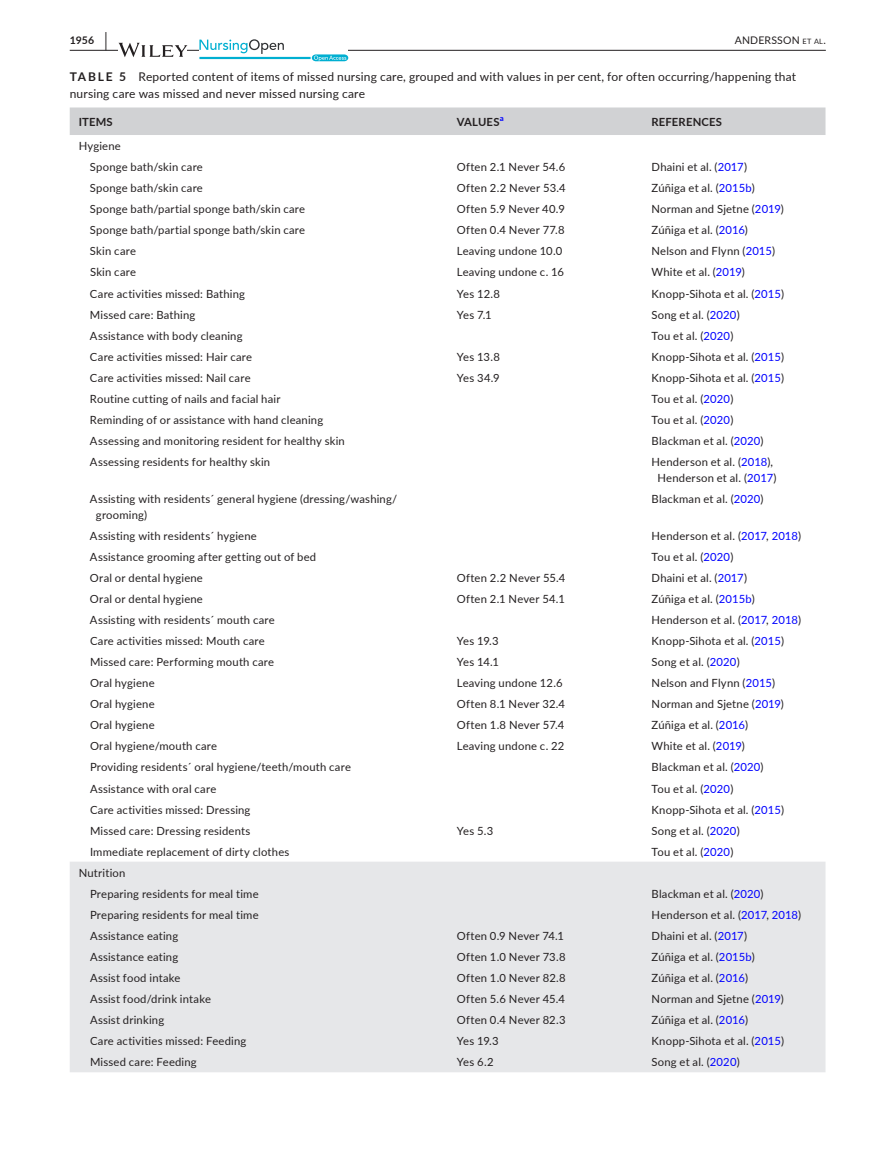
<style>
.page{position:relative;width:893px;height:1174px;background:#fff}
.page>*{position:absolute;margin:0;border:0;box-sizing:border-box;transform-origin:0 0}
.t1{font:12px/16.5px "Lato";letter-spacing:.015em;color:#231f20}
.t2{font:11.25px/21px "Lato";letter-spacing:.015em;color:#231f20}
.t3{font:700 11.25px "Lato";letter-spacing:.015em;color:#231f20}
.t4{font:10.5px "Lato";letter-spacing:.02em;color:#231f20}
.t5{font:700 10.5px "Lato";color:#231f20}
.t6{font:700 7.8px "Lato";color:#00f}
.s1{font-size:19.5px}
.s2{font-size:7.35px}
.s3{font-weight:700}
.s4{color:#00f}
</style>
<div class="page">
<hr style="left:70px;top:50px;width:756px;height:1px;background:#231f20">
<svg style="left:119px;top:43px;width:68px;height:14px"></svg>
<svg style="left:199px;top:39px;width:149px;height:22px"></svg>
<div style="left:70px;top:107px;width:755px;height:28px;background:#d1d2d4"></div>
<div style="left:70px;top:862px;width:755px;height:210px;background:#e6e7e9"></div>
<p class="t5" style="left:70px;top:33px;width:39px">1956 <span class="s1">|</span></p>
<p class="t4" style="left:735px;top:33px;width:93px">ANDERSSON <span class="s2">et al</span>.</p>
<p class="t1" style="left:70px;top:68px;width:728px"><span class="s3">TABLE 5</span> Reported content of items of missed nursing care, grouped and with values in per cent, for often occurring/happening that nursing care was missed and never missed nursing care</p>
<p class="t3" style="left:79px;top:113px;width:35px">ITEMS</p>
<p class="t3" style="left:457px;top:113px;width:44px">VALUES</p>
<p class="t6" style="left:500px;top:112px;width:5px">a</p>
<p class="t3" style="left:651px;top:113px;width:72px">REFERENCES</p>
<p class="t2" style="left:90px;top:135px;width:114px;text-indent:-11px">Hygiene<br>Sponge bath/skin care</p>
<p class="t2" style="left:457px;top:156px;width:110px">Often 2.1 Never 54.6</p>
<p class="t2" style="left:651px;top:156px;width:97px">Dhaini et al. (<span class="s4">2017</span>)</p>
<p class="t2" style="left:90px;top:177px;width:114px">Sponge bath/skin care</p>
<p class="t2" style="left:457px;top:177px;width:110px">Often 2.2 Never 53.4</p>
<p class="t2" style="left:651px;top:177px;width:105px">Zúñiga et al. (<span class="s4">2015b</span>)</p>
<p class="t2" style="left:90px;top:198px;width:217px">Sponge bath/partial sponge bath/skin care</p>
<p class="t2" style="left:457px;top:198px;width:110px">Often 5.9 Never 40.9</p>
<p class="t2" style="left:651px;top:198px;width:134px">Norman and Sjetne (<span class="s4">2019</span>)</p>
<p class="t2" style="left:90px;top:219px;width:217px">Sponge bath/partial sponge bath/skin care</p>
<p class="t2" style="left:457px;top:219px;width:109px">Often 0.4 Never 77.8</p>
<p class="t2" style="left:651px;top:219px;width:98px">Zúñiga et al. (<span class="s4">2016</span>)</p>
<p class="t2" style="left:90px;top:240px;width:48px">Skin care</p>
<p class="t2" style="left:457px;top:240px;width:107px">Leaving undone 10.0</p>
<p class="t2" style="left:651px;top:240px;width:125px">Nelson and Flynn (<span class="s4">2015</span>)</p>
<p class="t2" style="left:90px;top:261px;width:48px">Skin care</p>
<p class="t2" style="left:457px;top:261px;width:109px">Leaving undone c. 16</p>
<p class="t2" style="left:651px;top:261px;width:95px">White et al. (<span class="s4">2019</span>)</p>
<p class="t2" style="left:90px;top:282px;width:157px">Care activities missed: Bathing</p>
<p class="t2" style="left:457px;top:282px;width:45px">Yes 12.8</p>
<p class="t2" style="left:651px;top:282px;width:134px">Knopp-Sihota et al. (<span class="s4">2015</span>)</p>
<p class="t2" style="left:90px;top:303px;width:107px">Missed care: Bathing</p>
<p class="t2" style="left:457px;top:303px;width:37px">Yes 7.1</p>
<p class="t2" style="left:651px;top:303px;width:90px">Song et al. (<span class="s4">2020</span>)</p>
<p class="t2" style="left:90px;top:324px;width:154px">Assistance with body cleaning</p>
<p class="t2" style="left:651px;top:324px;width:83px">Tou et al. (<span class="s4">2020</span>)</p>
<p class="t2" style="left:90px;top:346px;width:164px">Care activities missed: Hair care</p>
<p class="t2" style="left:457px;top:346px;width:45px">Yes 13.8</p>
<p class="t2" style="left:651px;top:346px;width:134px">Knopp-Sihota et al. (<span class="s4">2015</span>)</p>
<p class="t2" style="left:90px;top:367px;width:162px">Care activities missed: Nail care</p>
<p class="t2" style="left:457px;top:367px;width:44px">Yes 34.9</p>
<p class="t2" style="left:651px;top:367px;width:134px">Knopp-Sihota et al. (<span class="s4">2015</span>)</p>
<p class="t2" style="left:90px;top:388px;width:192px">Routine cutting of nails and facial hair</p>
<p class="t2" style="left:651px;top:388px;width:83px">Tou et al. (<span class="s4">2020</span>)</p>
<p class="t2" style="left:90px;top:409px;width:235px">Reminding of or assistance with hand cleaning</p>
<p class="t2" style="left:651px;top:409px;width:83px">Tou et al. (<span class="s4">2020</span>)</p>
<p class="t2" style="left:90px;top:430px;width:256px">Assessing and monitoring resident for healthy skin</p>
<p class="t2" style="left:651px;top:430px;width:114px">Blackman et al. (<span class="s4">2020</span>)</p>
<p class="t2" style="left:90px;top:451px;width:182px">Assessing residents for healthy skin</p>
<p class="t2" style="left:651px;top:453px;width:126px;line-height:15.8px;text-align:center">Henderson et al. (<span class="s4">2018</span>),<br>Henderson et al. (<span class="s4">2017</span>)</p>
<p class="t2" style="left:96px;top:490px;width:303px;line-height:15.8px;text-indent:-6px">Assisting with residents´ general hygiene (dressing/washing/ grooming)</p>
<p class="t2" style="left:651px;top:488px;width:114px">Blackman et al. (<span class="s4">2020</span>)</p>
<p class="t2" style="left:90px;top:524px;width:168px">Assisting with residents´ hygiene</p>
<p class="t2" style="left:651px;top:524px;width:151px">Henderson et al. (<span class="s4">2017</span>, <span class="s4">2018</span>)</p>
<p class="t2" style="left:90px;top:546px;width:228px">Assistance grooming after getting out of bed</p>
<p class="t2" style="left:651px;top:546px;width:83px">Tou et al. (<span class="s4">2020</span>)</p>
<p class="t2" style="left:90px;top:567px;width:114px">Oral or dental hygiene</p>
<p class="t2" style="left:457px;top:567px;width:110px">Often 2.2 Never 55.4</p>
<p class="t2" style="left:651px;top:567px;width:97px">Dhaini et al. (<span class="s4">2017</span>)</p>
<p class="t2" style="left:90px;top:588px;width:114px">Oral or dental hygiene</p>
<p class="t2" style="left:457px;top:588px;width:110px">Often 2.1 Never 54.1</p>
<p class="t2" style="left:651px;top:588px;width:105px">Zúñiga et al. (<span class="s4">2015b</span>)</p>
<p class="t2" style="left:90px;top:609px;width:186px">Assisting with residents´ mouth care</p>
<p class="t2" style="left:651px;top:609px;width:151px">Henderson et al. (<span class="s4">2017</span>, <span class="s4">2018</span>)</p>
<p class="t2" style="left:90px;top:630px;width:176px">Care activities missed: Mouth care</p>
<p class="t2" style="left:457px;top:630px;width:43px">Yes 19.3</p>
<p class="t2" style="left:651px;top:630px;width:134px">Knopp-Sihota et al. (<span class="s4">2015</span>)</p>
<p class="t2" style="left:90px;top:651px;width:186px">Missed care: Performing mouth care</p>
<p class="t2" style="left:457px;top:651px;width:44px">Yes 14.1</p>
<p class="t2" style="left:651px;top:651px;width:90px">Song et al. (<span class="s4">2020</span>)</p>
<p class="t2" style="left:90px;top:672px;width:66px">Oral hygiene</p>
<p class="t2" style="left:457px;top:672px;width:108px">Leaving undone 12.6</p>
<p class="t2" style="left:651px;top:672px;width:125px">Nelson and Flynn (<span class="s4">2015</span>)</p>
<p class="t2" style="left:90px;top:693px;width:66px">Oral hygiene</p>
<p class="t2" style="left:457px;top:693px;width:110px">Often 8.1 Never 32.4</p>
<p class="t2" style="left:651px;top:693px;width:134px">Norman and Sjetne (<span class="s4">2019</span>)</p>
<p class="t2" style="left:90px;top:714px;width:66px">Oral hygiene</p>
<p class="t2" style="left:457px;top:714px;width:109px">Often 1.8 Never 57.4</p>
<p class="t2" style="left:651px;top:714px;width:98px">Zúñiga et al. (<span class="s4">2016</span>)</p>
<p class="t2" style="left:90px;top:735px;width:129px">Oral hygiene/mouth care</p>
<p class="t2" style="left:457px;top:735px;width:109px">Leaving undone c. 22</p>
<p class="t2" style="left:651px;top:735px;width:95px">White et al. (<span class="s4">2019</span>)</p>
<p class="t2" style="left:90px;top:756px;width:262px">Providing residents´ oral hygiene/teeth/mouth care</p>
<p class="t2" style="left:651px;top:756px;width:114px">Blackman et al. (<span class="s4">2020</span>)</p>
<p class="t2" style="left:90px;top:777px;width:128px">Assistance with oral care</p>
<p class="t2" style="left:651px;top:777px;width:83px">Tou et al. (<span class="s4">2020</span>)</p>
<p class="t2" style="left:90px;top:798px;width:162px">Care activities missed: Dressing</p>
<p class="t2" style="left:651px;top:798px;width:134px">Knopp-Sihota et al. (<span class="s4">2015</span>)</p>
<p class="t2" style="left:90px;top:819px;width:162px">Missed care: Dressing residents</p>
<p class="t2" style="left:457px;top:819px;width:38px">Yes 5.3</p>
<p class="t2" style="left:651px;top:819px;width:90px">Song et al. (<span class="s4">2020</span>)</p>
<p class="t2" style="left:90px;top:840px;width:201px">Immediate replacement of dirty clothes</p>
<p class="t2" style="left:651px;top:840px;width:83px">Tou et al. (<span class="s4">2020</span>)</p>
<p class="t2" style="left:90px;top:861px;width:170px;text-indent:-11px">Nutrition<br>Preparing residents for meal time</p>
<p class="t2" style="left:651px;top:882px;width:114px">Blackman et al. (<span class="s4">2020</span>)</p>
<p class="t2" style="left:90px;top:904px;width:170px">Preparing residents for meal time</p>
<p class="t2" style="left:651px;top:904px;width:151px">Henderson et al. (<span class="s4">2017</span>, <span class="s4">2018</span>)</p>
<p class="t2" style="left:90px;top:925px;width:90px">Assistance eating</p>
<p class="t2" style="left:457px;top:925px;width:109px">Often 0.9 Never 74.1</p>
<p class="t2" style="left:651px;top:925px;width:97px">Dhaini et al. (<span class="s4">2017</span>)</p>
<p class="t2" style="left:90px;top:946px;width:90px">Assistance eating</p>
<p class="t2" style="left:457px;top:946px;width:110px">Often 1.0 Never 73.8</p>
<p class="t2" style="left:651px;top:946px;width:105px">Zúñiga et al. (<span class="s4">2015b</span>)</p>
<p class="t2" style="left:90px;top:967px;width:92px">Assist food intake</p>
<p class="t2" style="left:457px;top:967px;width:110px">Often 1.0 Never 82.8</p>
<p class="t2" style="left:651px;top:967px;width:98px">Zúñiga et al. (<span class="s4">2016</span>)</p>
<p class="t2" style="left:90px;top:988px;width:122px">Assist food/drink intake</p>
<p class="t2" style="left:457px;top:988px;width:110px">Often 5.6 Never 45.4</p>
<p class="t2" style="left:651px;top:988px;width:134px">Norman and Sjetne (<span class="s4">2019</span>)</p>
<p class="t2" style="left:90px;top:1009px;width:76px">Assist drinking</p>
<p class="t2" style="left:457px;top:1009px;width:110px">Often 0.4 Never 82.3</p>
<p class="t2" style="left:651px;top:1009px;width:98px">Zúñiga et al. (<span class="s4">2016</span>)</p>
<p class="t2" style="left:90px;top:1030px;width:158px">Care activities missed: Feeding</p>
<p class="t2" style="left:457px;top:1030px;width:43px">Yes 19.3</p>
<p class="t2" style="left:651px;top:1030px;width:134px">Knopp-Sihota et al. (<span class="s4">2015</span>)</p>
<p class="t2" style="left:90px;top:1051px;width:108px">Missed care: Feeding</p>
<p class="t2" style="left:457px;top:1051px;width:38px">Yes 6.2</p>
<p class="t2" style="left:651px;top:1051px;width:90px">Song et al. (<span class="s4">2020</span>)</p>
</div>
